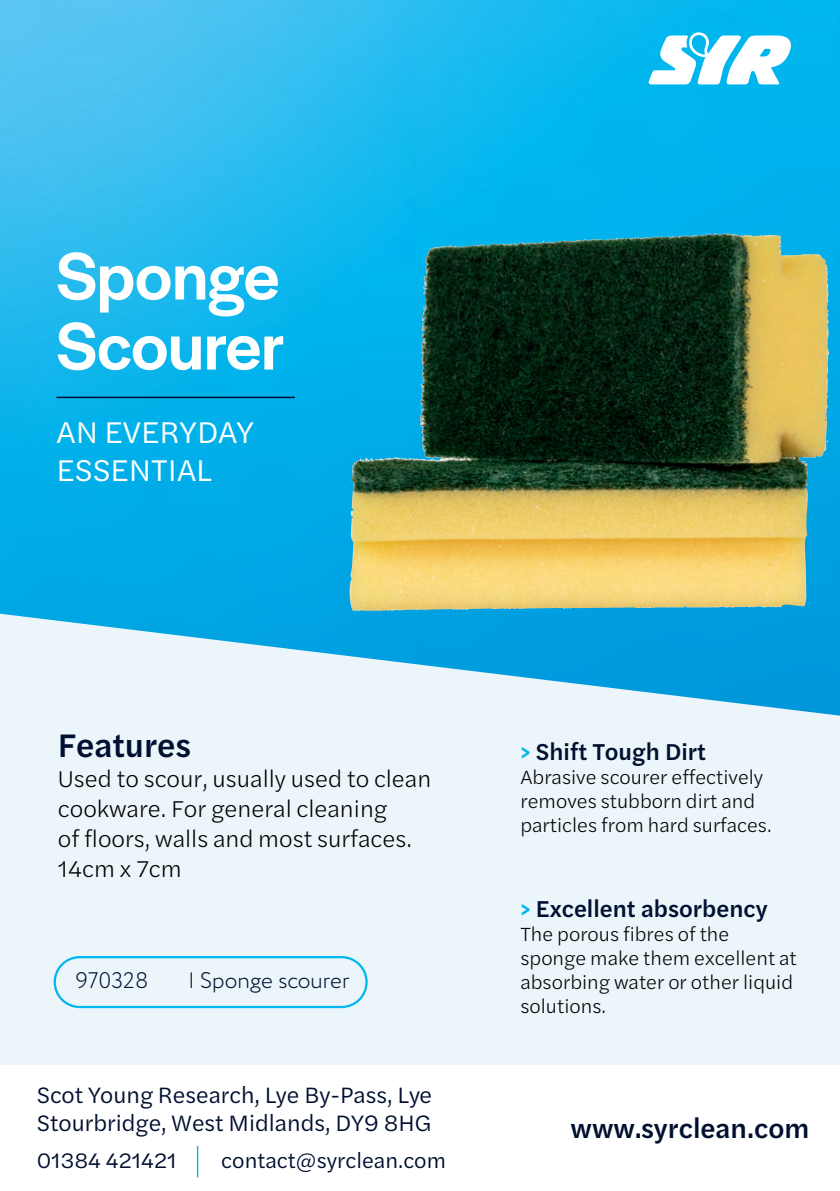
<style>
.page{position:relative;width:840px;height:1191px;background:#fff}
.page>*{position:absolute;margin:0;border:0;box-sizing:border-box;transform-origin:0 0}
.t1{font:500 70px/70px "Halyard Display";color:#fff}
.t2{font:500 34px "Halyard Text";color:#001030}
.t3{font:31.4px "Halyard Text";color:#fff}
.t4{font:500 28px "Halyard Text";color:#001030}
.t5{font:300 24px/30px "Halyard Text";color:#000}
.t6{font:500 24px "Halyard Text";color:#001030}
.t7{font:23.4px/28px "Halyard Text";color:#001030}
.t8{font:300 22.4px "Circe Rounded";color:#001030}
.t9{font:22px "Halyard Text";color:#001030}
.t10{font:300 20px/24px "Halyard Text";color:#000}
.s1{color:#00b6ef}
</style>
<div class="page">
<img style="left:0;top:0;width:839px;height:613px">
<svg style="left:648px;top:32px;width:142px;height:52px"></svg>
<svg style="left:0;top:613px;width:839px;height:452px;background:#d1ebf6"></svg>
<hr style="left:197px;top:1146px;width:1px;height:31px;background:#00b6ef">
<hr style="left:56px;top:397px;width:239px;height:1px;background:#001030">
<div style="left:54px;top:956px;width:313px;height:52px;border:2px solid #00b6ef;border-radius:25px"></div>
<img style="left:420px;top:233px;width:302px;height:137px">
<p class="t1" style="left:56px;top:237px;width:230px">Sponge<br>Scourer</p>
<p class="t3" style="left:56px;top:409px;width:199px">AN EVERYDAY</p>
<p class="t3" style="left:56px;top:448px;width:157px">ESSENTIAL</p>
<p class="t2" style="left:58px;top:721px;width:135px">Features</p>
<p class="t5" style="left:58px;top:762px;width:375px">Used to scour, usually used to clean cookware. For general cleaning<br>of floors, walls and most surfaces.<br>14cm x 7cm</p>
<p class="t8" style="left:76px;top:967px;width:74px">970328</p>
<p class="t8" style="left:188px;top:967px;width:163px">| Sponge scourer</p>
<p class="t7" style="left:37px;top:1079px;width:396px">Scot Young Research, Lye By-Pass, Lye<br>Stourbridge, West Midlands, DY9 8HG</p>
<p class="t9" style="left:37px;top:1144px;width:141px">01384 421421</p>
<p class="t9" style="left:221px;top:1144px;width:226px">contact@syrclean.com</p>
<p class="t6" style="left:520px;top:735px;width:187px"><span class="s1">&gt;</span> Shift Tough Dirt</p>
<p class="t10" style="left:520px;top:764px;width:252px">Abrasive scourer effectively removes stubborn dirt and particles from hard surfaces.</p>
<p class="t6" style="left:520px;top:891px;width:248px"><span class="s1">&gt;</span> Excellent absorbency</p>
<p class="t10" style="left:520px;top:921px;width:278px">The porous fibres of the sponge make them excellent at absorbing water or other liquid solutions.</p>
<h3 class="t4" style="left:570px;top:1107px;width:240px">www.syrclean.com</h3>
</div>
